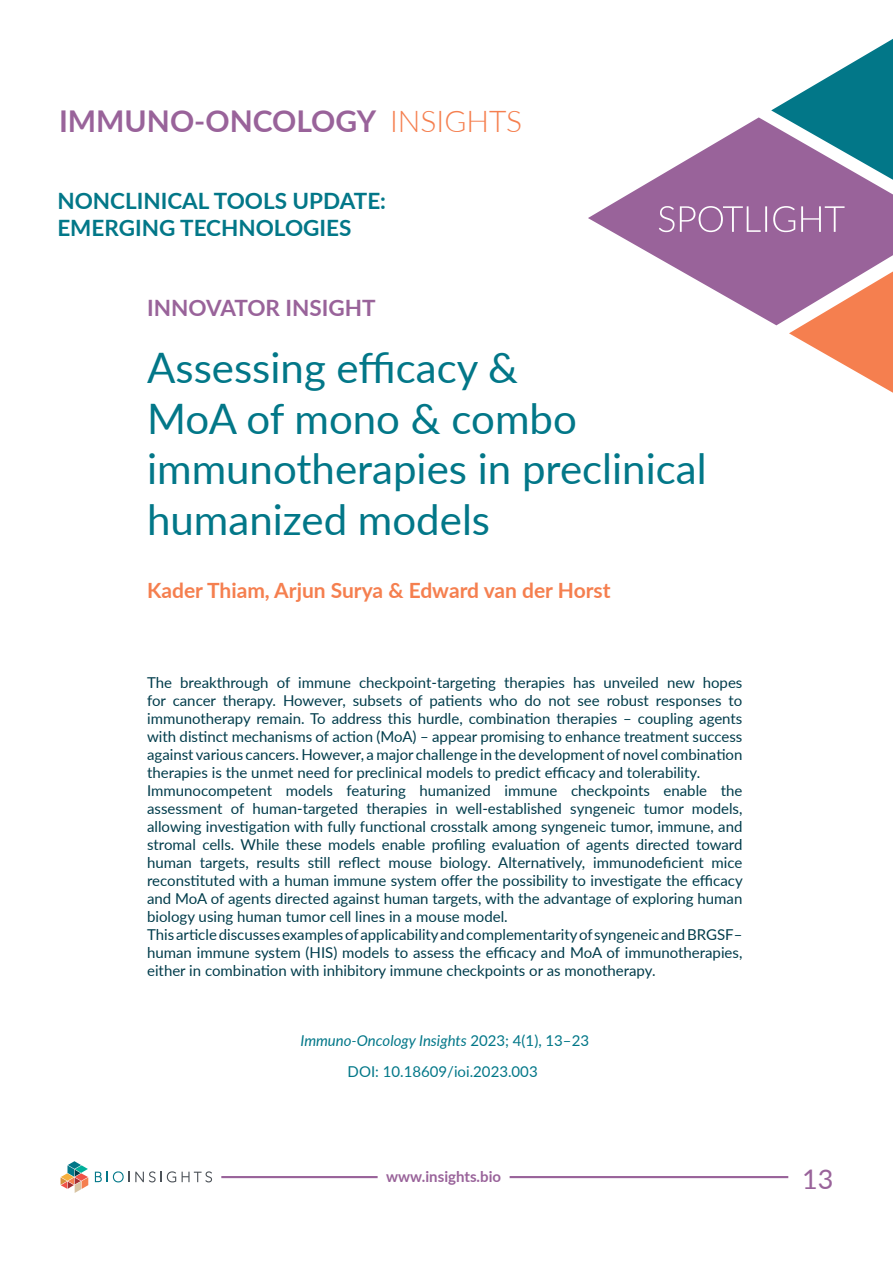
<style>
.page{position:relative;width:893px;height:1263px;background:#fff}
.page>*{position:absolute;margin:0;border:0;box-sizing:border-box;transform-origin:0 0}
.articletitle{font:42px/50.4px "Lato";color:#027788}
.t1{font:700 30px "Lato";color:#99639a}
.t2{font:27px "Lato";color:#99639a}
.Spotlight_title{font:700 22.5px/27px "Lato";color:#027788}
.articletype{font:700 22.5px "Lato";color:#99639a}
.authors{font:700 21px "Lato";color:#f57f4f}
.abstract{font:15px/18px "Lato";color:#003c4b;text-align:justify}
.subtopub{font:italic 15px "Lato";color:#027788}
._1stpgDOI{font:15px "Lato";color:#027788}
.t3{font:700 15px "Lato";color:#99639a}
.s1{font-weight:300;color:#f57f4f}
.s2{font-style:normal}
</style>
<div class="page">
<svg style="left:95px;top:1171px;width:81px;height:11px"></svg>
<svg style="left:182px;top:1171px;width:30px;height:11px"></svg>
<svg style="left:61px;top:1161px;width:27px;height:32px"></svg>
<hr style="left:221px;top:1176px;width:588px;height:2px;background:#99639a">
<div style="left:788px;top:1172px;width:54px;height:17px;background:#fff"></div>
<div style="left:378px;top:1165px;width:132px;height:17px;background:#fff"></div>
<svg style="left:771px;top:39px;width:122px;height:78px"></svg>
<svg style="left:588px;top:117px;width:305px;height:208px;fill:#99639a"></svg>
<svg style="left:789px;top:271px;width:104px;height:122px"></svg>
<svg style="left:659px;top:206px;width:185px;height:26px;background:#aa7dab"></svg>
<h2 class="t1" style="left:59px;top:99px;width:465px">IMMUNO-ONCOLOGY <span class="s1">INSIGHTS</span></h2>
<p class="Spotlight_title" style="left:57px;top:186px;width:330px">NONCLINICAL TOOLS UPDATE:<br>EMERGING TECHNOLOGIES</p>
<p class="articletype" style="left:147px;top:291px;width:230px">INNOVATOR INSIGHT</p>
<p class="articletitle" style="left:147px;top:341px;width:561px">Assessing efficacy &amp;<br>MoA of mono &amp; combo immunotherapies in preclinical humanized models</p>
<p class="authors" style="left:147px;top:575px;width:465px">Kader Thiam, Arjun Surya &amp; Edward van der Horst</p>
<p class="abstract" style="left:147px;top:673px;width:597px">The breakthrough of immune checkpoint-targeting therapies has unveiled new hopes for cancer therapy. However, subsets of patients who do not see robust responses to immunotherapy remain. To address this hurdle, combination therapies – coupling agents with distinct mechanisms of action (MoA) – appear promising to enhance treatment success against various cancers. However, a major challenge in the development of novel combination therapies is the unmet need for preclinical models to predict efficacy and tolerability.</p>
<p class="abstract" style="left:147px;top:781px;width:597px">Immunocompetent models featuring humanized immune checkpoints enable the assessment of human-targeted therapies in well-established syngeneic tumor models, allowing investigation with fully functional crosstalk among syngeneic tumor, immune, and stromal cells. While these models enable profiling evaluation of agents directed toward human targets, results still reflect mouse biology. Alternatively, immunodeficient mice reconstituted with a human immune system offer the possibility to investigate the efficacy and MoA of agents directed against human targets, with the advantage of exploring human biology using human tumor cell lines in a mouse model.</p>
<p class="abstract" style="left:147px;top:925px;width:597px">This article discusses examples of applicability and complementarity of syngeneic and BRGSF– human immune system (HIS) models to assess the efficacy and MoA of immunotherapies, either in combination with inhibitory immune checkpoints or as monotherapy.</p>
<p class="subtopub" style="left:300px;top:1030px;width:290px">Immuno-Oncology Insights <span class="s2">2023; 4(1), 13–23</span></p>
<p class="_1stpgDOI" style="left:348px;top:1061px;width:192px">DOI: 10.18609/ioi.2023.003</p>
<p class="t3" style="left:386px;top:1166px;width:116px">www.insights.bio</p>
<h3 class="t2" style="left:802px;top:1160px;width:33px">13</h3>
</div>
